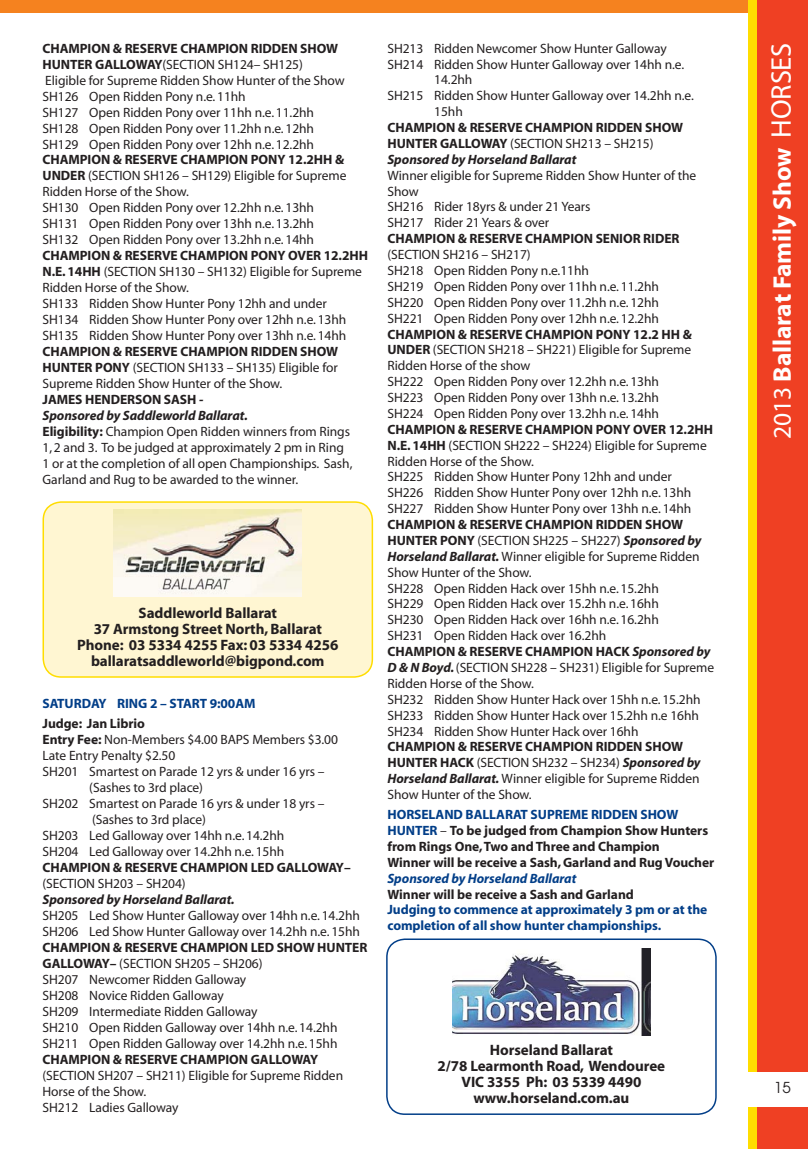
<style>
.page{position:relative;width:808px;height:1149px;background:#fff}
.page>*{position:absolute;margin:0;border:0;box-sizing:border-box;transform-origin:0 0}
.t1{font:700 25.5px "Myriad";letter-spacing:-.005em;color:#fff}
.t2{font:700 15px/16px "Myriad";letter-spacing:-.005em;color:#231f20;text-align:center}
.t3{font:15px "Avant Garde";color:#231f20}
.t4{font:13.5px/15.9px "Myriad";letter-spacing:-.005em;color:#231f20}
.t5{font:700 13.5px/15.9px "Myriad";letter-spacing:-.005em;color:#231f20}
.t6{font:700 13.5px/15.9px "Myriad";letter-spacing:-.005em;color:#023e88}
.t7{font:italic 700 13.5px "Myriad";letter-spacing:-.005em;color:#231f20}
.t8{font:italic 700 13.5px "Myriad";letter-spacing:-.005em;color:#023e88}
.s1{font-weight:700}
.s2{font-weight:700;font-style:italic}
.s3{font-weight:400}
.s4{font-style:italic}
.s5{color:#023e88}
.s6{font-weight:400;font-size:28.5px}
</style>
<div class="page">
<div style="left:0;top:0;width:808px;height:13px;background:#f5821f"></div>
<div style="left:748px;top:0;width:60px;height:1148px;background:#fd0"></div>
<div style="left:757px;top:0;width:51px;height:1148px;background:#ef4023"></div>
<div style="left:748px;top:1071px;width:60px;height:35px;background:#fff"></div>
<div style="left:386px;top:938px;width:331px;height:176px;border:2px solid #023e88;border-radius:18px"></div>
<img style="left:452px;top:948px;width:199px;height:86px">
<div style="left:43px;top:502px;width:329px;height:174px;background:#fff6d2;border-radius:18px"></div>
<div style="left:43px;top:501px;width:330px;height:176px;border:2px solid #fd0;border-radius:18px"></div>
<img style="left:114px;top:510px;width:188px;height:86px">
<p class="t4" style="left:43px;top:41px;width:304px"><span class="s1">CHAMPION &amp; RESERVE CHAMPION RIDDEN SHOW HUNTER GALLOWAY</span>(SECTION SH124– SH125)<br>Eligible for Supreme Ridden Show Hunter of the Show SH126 Open Ridden Pony n.e. 11hh<br>SH127 Open Ridden Pony over 11hh n.e. 11.2hh SH128 Open Ridden Pony over 11.2hh n.e. 12hh SH129 Open Ridden Pony over 12hh n.e. 12.2hh</p>
<p class="t4" style="left:43px;top:153px;width:305px"><span class="s1">CHAMPION &amp; RESERVE CHAMPION PONY 12.2HH &amp; UNDER</span> (SECTION SH126 – SH129) Eligible for Supreme Ridden Horse of the Show.<br>SH130 Open Ridden Pony over 12.2hh n.e. 13hh SH131 Open Ridden Pony over 13hh n.e. 13.2hh SH132 Open Ridden Pony over 13.2hh n.e. 14hh</p>
<p class="t4" style="left:43px;top:249px;width:327px"><span class="s1">CHAMPION &amp; RESERVE CHAMPION PONY OVER 12.2HH N.E. 14HH</span> (SECTION SH130 – SH132) Eligible for Supreme Ridden Horse of the Show.<br>SH133 Ridden Show Hunter Pony 12hh and under<br>SH134 Ridden Show Hunter Pony over 12hh n.e. 13hh SH135 Ridden Show Hunter Pony over 13hh n.e. 14hh</p>
<p class="t4" style="left:43px;top:344px;width:311px"><span class="s1">CHAMPION &amp; RESERVE CHAMPION RIDDEN SHOW HUNTER PONY</span> (SECTION SH133 – SH135) Eligible for Supreme Ridden Show Hunter of the Show.<br><span class="s1">JAMES HENDERSON SASH</span> <span class="s2">-<br>Sponsored by Saddleworld Ballarat.<br></span><span class="s1">Eligibility:</span> Champion Open Ridden winners from Rings 1, 2 and 3. To be judged at approximately 2 pm in Ring 1 or at the completion of all open Championships. Sash, Garland and Rug to be awarded to the winner.</p>
<p class="t2" style="left:77px;top:605px;width:263px">Saddleworld Ballarat<br>37 Armstong Street North, Ballarat<br>Phone: 03 5334 4255 Fax: 03 5334 4256 ballaratsaddleworld@bigpond.com</p>
<p class="t6" style="left:43px;top:696px;width:215px">SATURDAY RING 2 – START 9:00AM</p>
<p class="t5" style="left:43px;top:716px;width:104px">Judge: Jan Librio</p>
<p class="t4" style="left:43px;top:732px;width:297px"><span class="s1">Entry Fee:</span> Non-Members $4.00 BAPS Members $3.00</p>
<p class="t4" style="left:43px;top:748px;width:134px">Late Entry Penalty $2.50</p>
<p class="t4" style="left:43px;top:764px;width:284px">SH201 Smartest on Parade 12 yrs &amp; under 16 yrs –</p>
<p class="t4" style="left:89px;top:780px;width:115px">(Sashes to 3rd place)</p>
<p class="t4" style="left:43px;top:796px;width:283px">SH202 Smartest on Parade 16 yrs &amp; under 18 yrs –</p>
<p class="t4" style="left:92px;top:812px;width:115px">(Sashes to 3rd place)</p>
<p class="t4" style="left:43px;top:828px;width:243px">SH203 Led Galloway over 14hh n.e. 14.2hh</p>
<p class="t4" style="left:43px;top:844px;width:243px">SH204 Led Galloway over 14.2hh n.e. 15hh</p>
<p class="t5" style="left:43px;top:860px;width:310px">CHAMPION &amp; RESERVE CHAMPION LED GALLOWAY–</p>
<p class="t4" style="left:43px;top:876px;width:145px">(SECTION SH203 – SH204)</p>
<p class="t7" style="left:43px;top:894px;width:194px">Sponsored by Horseland Ballarat.</p>
<p class="t4" style="left:43px;top:908px;width:319px">SH205 Led Show Hunter Galloway over 14hh n.e. 14.2hh<br>SH206 Led Show Hunter Galloway over 14.2hh n.e. 15hh</p>
<p class="t4" style="left:43px;top:940px;width:326px"><span class="s1">CHAMPION &amp; RESERVE CHAMPION LED SHOW HUNTER GALLOWAY–</span> (SECTION SH205 – SH206)<br>SH207 Newcomer Ridden Galloway<br>SH208 Novice Ridden Galloway<br>SH209 Intermediate Ridden Galloway<br>SH210 Open Ridden Galloway over 14hh n.e. 14.2hh SH211 Open Ridden Galloway over 14.2hh n.e. 15hh</p>
<p class="t5" style="left:43px;top:1051px;width:277px">CHAMPION &amp; RESERVE CHAMPION GALLOWAY</p>
<p class="t4" style="left:43px;top:1067px;width:302px">(SECTION SH207 – SH211) Eligible for Supreme Ridden<br>Horse of the Show.<br>SH212 Ladies Galloway</p>
<p class="t4" style="left:387px;top:41px;width:281px">SH213 Ridden Newcomer Show Hunter Galloway</p>
<p class="t4" style="left:387px;top:57px;width:298px">SH214 Ridden Show Hunter Galloway over 14hh n.e.</p>
<p class="t4" style="left:434px;top:73px;width:40px">14.2hh</p>
<p class="t4" style="left:387px;top:89px;width:308px">SH215 Ridden Show Hunter Galloway over 14.2hh n.e.</p>
<p class="t4" style="left:434px;top:105px;width:30px">15hh</p>
<p class="t5" style="left:387px;top:121px;width:297px">CHAMPION &amp; RESERVE CHAMPION RIDDEN SHOW<br>HUNTER GALLOWAY <span class="s3">(SECTION SH213 – SH215)<br></span><span class="s4">Sponsored by Horseland Ballarat</span></p>
<p class="t4" style="left:387px;top:168px;width:310px">Winner eligible for Supreme Ridden Show Hunter of the<br>Show<br>SH216 Rider 18yrs &amp; under 21 Years<br>SH217 Rider 21 Years &amp; over</p>
<p class="t5" style="left:387px;top:232px;width:293px">CHAMPION &amp; RESERVE CHAMPION SENIOR RIDER</p>
<p class="t4" style="left:387px;top:248px;width:273px">(SECTION SH216 – SH217)<br>SH218 Open Ridden Pony n.e.11hh<br>SH219 Open Ridden Pony over 11hh n.e. 11.2hh SH220 Open Ridden Pony over 11.2hh n.e. 12hh SH221 Open Ridden Pony over 12hh n.e. 12.2hh</p>
<p class="t4" style="left:387px;top:327px;width:306px"><span class="s1">CHAMPION &amp; RESERVE CHAMPION PONY 12.2 HH &amp; UNDER</span> (SECTION SH218 – SH221) Eligible for Supreme Ridden Horse of the show<br>SH222 Open Ridden Pony over 12.2hh n.e. 13hh SH223 Open Ridden Pony over 13hh n.e. 13.2hh SH224 Open Ridden Pony over 13.2hh n.e. 14hh</p>
<p class="t4" style="left:387px;top:422px;width:327px"><span class="s1">CHAMPION &amp; RESERVE CHAMPION PONY OVER 12.2HH N.E. 14HH</span> (SECTION SH222 – SH224) Eligible for Supreme Ridden Horse of the Show.<br>SH225 Ridden Show Hunter Pony 12hh and under<br>SH226 Ridden Show Hunter Pony over 12hh n.e. 13hh SH227 Ridden Show Hunter Pony over 13hh n.e. 14hh</p>
<p class="t4" style="left:387px;top:517px;width:328px"><span class="s1">CHAMPION &amp; RESERVE CHAMPION RIDDEN SHOW HUNTER PONY</span> (SECTION SH225 – SH227) <span class="s2">Sponsored by Horseland Ballarat.</span> Winner eligible for Supreme Ridden Show Hunter of the Show.<br>SH228 Open Ridden Hack over 15hh n.e. 15.2hh<br>SH229 Open Ridden Hack over 15.2hh n.e. 16hh<br>SH230 Open Ridden Hack over 16hh n.e. 16.2hh<br>SH231 Open Ridden Hack over 16.2hh<br><span class="s1">CHAMPION &amp; RESERVE CHAMPION HACK</span> <span class="s2">Sponsored by D &amp; N Boyd.</span> (SECTION SH228 – SH231) Eligible for Supreme Ridden Horse of the Show.<br>SH232 Ridden Show Hunter Hack over 15hh n.e. 15.2hh SH233 Ridden Show Hunter Hack over 15.2hh n.e 16hh SH234 Ridden Show Hunter Hack over 16hh</p>
<p class="t4" style="left:387px;top:739px;width:315px"><span class="s1">CHAMPION &amp; RESERVE CHAMPION RIDDEN SHOW HUNTER HACK</span> (SECTION SH232 – SH234) <span class="s2">Sponsored by Horseland Ballarat.</span> Winner eligible for Supreme Ridden Show Hunter of the Show.</p>
<p class="t5" style="left:387px;top:807px;width:328px"><span class="s5">HORSELAND BALLARAT SUPREME RIDDEN SHOW HUNTER</span> <span class="s3">–</span> To be judged from Champion Show Hunters from Rings One, Two and Three and Champion<br>Winner will be receive a Sash, Garland and Rug Voucher</p>
<p class="t8" style="left:387px;top:872px;width:190px">Sponsored by Horseland Ballarat</p>
<p class="t5" style="left:387px;top:886px;width:248px">Winner will be receive a Sash and Garland</p>
<p class="t6" style="left:387px;top:902px;width:321px">Judging to commence at approximately 3 pm or at the completion of all show hunter championships.</p>
<p class="t2" style="left:438px;top:1042px;width:229px">Horseland Ballarat<br>2/78 Learmonth Road, Wendouree<br>VIC 3355 Ph: 03 5339 4490 www.horseland.com.au</p>
<h1 class="t1" style="left:773px;top:438px;width:397px;rotate:-90deg"><span class="s3">2013</span> Ballarat Family Show <span class="s6">HORSES</span></h1>
<p class="t3" style="left:774px;top:1081px;width:18px">15</p>
</div>
